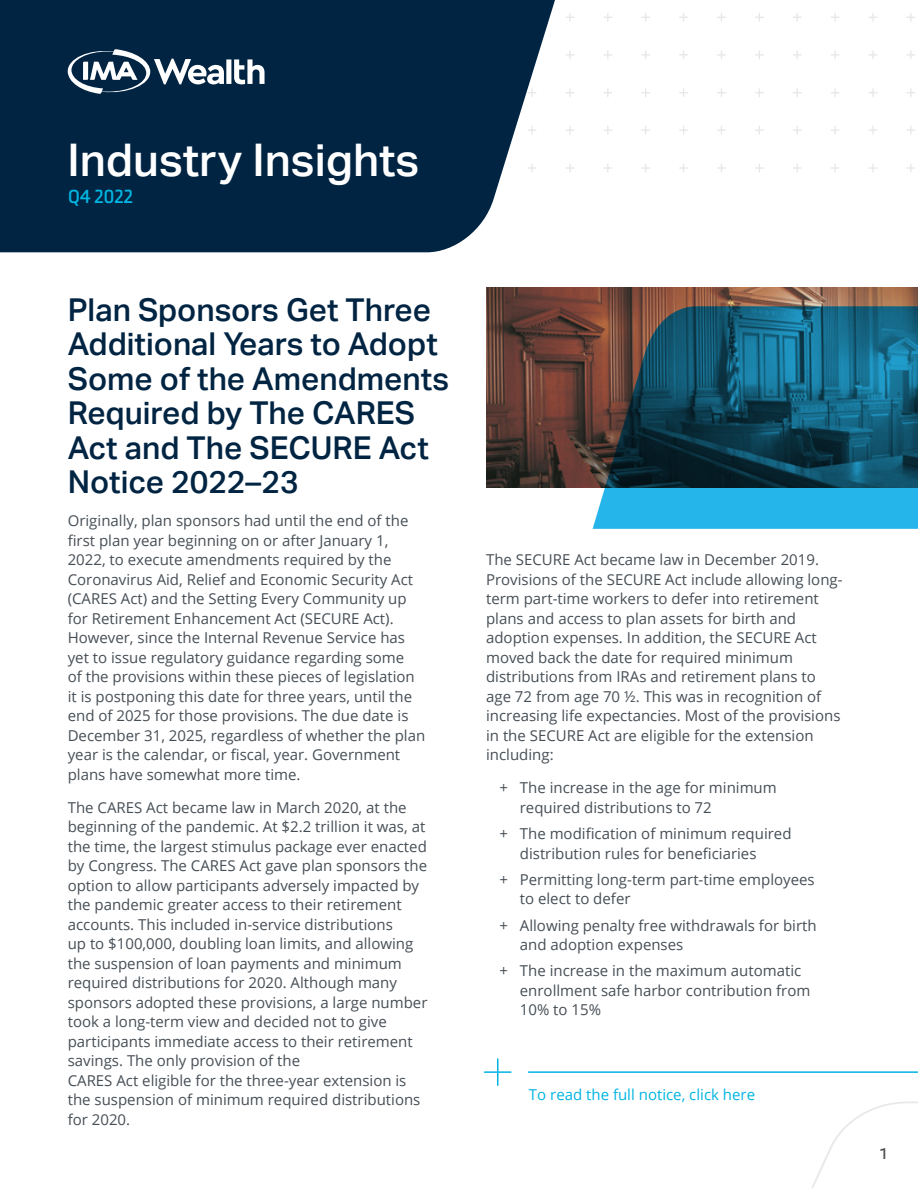
<style>
.page{position:relative;width:918px;height:1188px;background:#fff}
.page>*{position:absolute;margin:0;border:0;box-sizing:border-box;transform-origin:0 0}
.t1{font:500 45px "Aktiv Grotesk";color:#fff}
.t2{font:500 31.5px/34.5px "Aktiv Grotesk";color:#002442}
.t3{font:22.5px "Axia";color:#4d4d4f}
.t4{font:700 19.5px "Axia";color:#00b5e2}
.t5{font:15px/19.5px "Open Sans";color:#464e55}
.t6{font:15px "Open Sans";color:#00b5e2}
</style>
<div class="page">
<svg style="left:566px;top:13px;width:8px;height:8px"></svg>
<svg style="left:603px;top:13px;width:9px;height:9px"></svg>
<svg style="left:641px;top:13px;width:9px;height:9px"></svg>
<svg style="left:679px;top:13px;width:9px;height:9px"></svg>
<svg style="left:717px;top:13px;width:9px;height:9px"></svg>
<svg style="left:755px;top:13px;width:9px;height:9px"></svg>
<svg style="left:793px;top:13px;width:9px;height:9px"></svg>
<svg style="left:831px;top:13px;width:9px;height:9px"></svg>
<svg style="left:869px;top:13px;width:8px;height:8px"></svg>
<svg style="left:906px;top:13px;width:9px;height:9px"></svg>
<svg style="left:566px;top:51px;width:8px;height:8px"></svg>
<svg style="left:603px;top:50px;width:9px;height:9px"></svg>
<svg style="left:641px;top:50px;width:9px;height:9px"></svg>
<svg style="left:679px;top:50px;width:9px;height:9px"></svg>
<svg style="left:717px;top:50px;width:9px;height:9px"></svg>
<svg style="left:755px;top:50px;width:9px;height:9px"></svg>
<svg style="left:793px;top:50px;width:9px;height:9px"></svg>
<svg style="left:831px;top:51px;width:8px;height:8px"></svg>
<svg style="left:869px;top:51px;width:8px;height:8px"></svg>
<svg style="left:906px;top:50px;width:9px;height:9px"></svg>
<svg style="left:566px;top:88px;width:8px;height:9px"></svg>
<svg style="left:603px;top:88px;width:9px;height:9px"></svg>
<svg style="left:641px;top:88px;width:9px;height:9px"></svg>
<svg style="left:679px;top:88px;width:9px;height:9px"></svg>
<svg style="left:717px;top:88px;width:9px;height:9px"></svg>
<svg style="left:755px;top:88px;width:9px;height:9px"></svg>
<svg style="left:793px;top:88px;width:9px;height:9px"></svg>
<svg style="left:831px;top:88px;width:9px;height:9px"></svg>
<svg style="left:869px;top:89px;width:8px;height:8px"></svg>
<svg style="left:906px;top:88px;width:9px;height:9px"></svg>
<svg style="left:566px;top:126px;width:8px;height:8px"></svg>
<svg style="left:603px;top:126px;width:9px;height:9px"></svg>
<svg style="left:641px;top:126px;width:9px;height:9px"></svg>
<svg style="left:679px;top:126px;width:9px;height:9px"></svg>
<svg style="left:717px;top:126px;width:9px;height:9px"></svg>
<svg style="left:755px;top:126px;width:9px;height:9px"></svg>
<svg style="left:793px;top:126px;width:9px;height:9px"></svg>
<svg style="left:831px;top:126px;width:8px;height:8px"></svg>
<svg style="left:869px;top:126px;width:8px;height:8px"></svg>
<svg style="left:906px;top:126px;width:9px;height:8px"></svg>
<svg style="left:566px;top:164px;width:8px;height:8px"></svg>
<svg style="left:604px;top:164px;width:8px;height:8px"></svg>
<svg style="left:641px;top:164px;width:9px;height:8px"></svg>
<svg style="left:679px;top:164px;width:9px;height:8px"></svg>
<svg style="left:717px;top:164px;width:9px;height:8px"></svg>
<svg style="left:755px;top:164px;width:9px;height:8px"></svg>
<svg style="left:793px;top:164px;width:8px;height:8px"></svg>
<svg style="left:831px;top:164px;width:8px;height:8px"></svg>
<svg style="left:869px;top:164px;width:8px;height:8px"></svg>
<svg style="left:907px;top:164px;width:8px;height:8px"></svg>
<svg style="left:0;top:0;width:555px;height:252px;background:#143551"></svg>
<svg style="left:68px;top:48px;width:197px;height:46px"></svg>
<svg style="left:811px;top:1101px;width:107px;height:87px"></svg>
<div style="left:486px;top:1087px;width:364px;height:18px;background:#fff"></div>
<hr style="left:497px;top:1059px;width:2px;height:26px;background:#00b5e2">
<hr style="left:485px;top:1071px;width:26px;height:2px;background:#00b5e2">
<hr style="left:528px;top:1071px;width:390px;height:2px;background:#00b5e2">
<img style="left:486px;top:287px;width:432px;height:201px">
<svg style="left:593px;top:306px;width:325px;height:223px;background:#1f637c"></svg>
<h1 class="t1" style="left:68px;top:134px;width:353px">Industry Insights</h1>
<h3 class="t4" style="left:68px;top:185px;width:67px">Q4 2022</h3>
<h2 class="t2" style="left:68px;top:293px;width:383px">Plan Sponsors Get Three<br>Additional Years to Adopt<br>Some of the Amendments<br>Required by The CARES<br>Act and The SECURE Act<br>Notice 2022–23</h2>
<p class="t5" style="left:68px;top:511px;width:359px">Originally, plan sponsors had until the end of the first plan year beginning on or after January 1, 2022, to execute amendments required by the Coronavirus Aid, Relief and Economic Security Act (CARES Act) and the Setting Every Community up for Retirement Enhancement Act (SECURE Act).<br>However, since the Internal Revenue Service has yet to issue regulatory guidance regarding some<br>of the provisions within these pieces of legislation it is postponing this date for three years, until the end of 2025 for those provisions. The due date is December 31, 2025, regardless of whether the plan year is the calendar, or fiscal, year. Government plans have somewhat more time.</p>
<p class="t5" style="left:68px;top:797px;width:361px">The CARES Act became law in March 2020, at the beginning of the pandemic. At $2.2 trillion it was, at the time, the largest stimulus package ever enacted by Congress. The CARES Act gave plan sponsors the option to allow participants adversely impacted by the pandemic greater access to their retirement accounts. This included in-service distributions<br>up to $100,000, doubling loan limits, and allowing the suspension of loan payments and minimum required distributions for 2020. Although many sponsors adopted these provisions, a large number took a long-term view and decided not to give participants immediate access to their retirement savings. The only provision of the<br>CARES Act eligible for the three-year extension is the suspension of minimum required distributions for 2020.</p>
<p class="t5" style="left:486px;top:550px;width:358px">The SECURE Act became law in December 2019.<br>Provisions of the SECURE Act include allowing long&shy;term part-time workers to defer into retirement plans and access to plan assets for birth and adoption expenses. In addition, the SECURE Act moved back the date for required minimum distributions from IRAs and retirement plans to age 72 from age 70 ½. This was in recognition of increasing life expectancies. Most of the provisions in the SECURE Act are eligible for the extension including:</p>
<p class="t5" style="left:520px;top:778px;width:258px;text-indent:-20px">+ The increase in the age for minimum required distributions to 72</p>
<p class="t5" style="left:520px;top:824px;width:273px;text-indent:-20px">+ The modification of minimum required distribution rules for beneficiaries</p>
<p class="t5" style="left:520px;top:869px;width:296px;text-indent:-20px">+ Permitting long-term part-time employees to elect to defer</p>
<p class="t5" style="left:520px;top:915px;width:298px;text-indent:-20px">+ Allowing penalty free withdrawals for birth and adoption expenses</p>
<p class="t5" style="left:520px;top:961px;width:292px;text-indent:-20px">+ The increase in the maximum automatic enrollment safe harbor contribution from<br>10% to 15%</p>
<p class="t6" style="left:529px;top:1084px;width:228px">To read the full notice, click here</p>
<h3 class="t3" style="left:880px;top:1138px;width:9px">1</h3>
</div>
